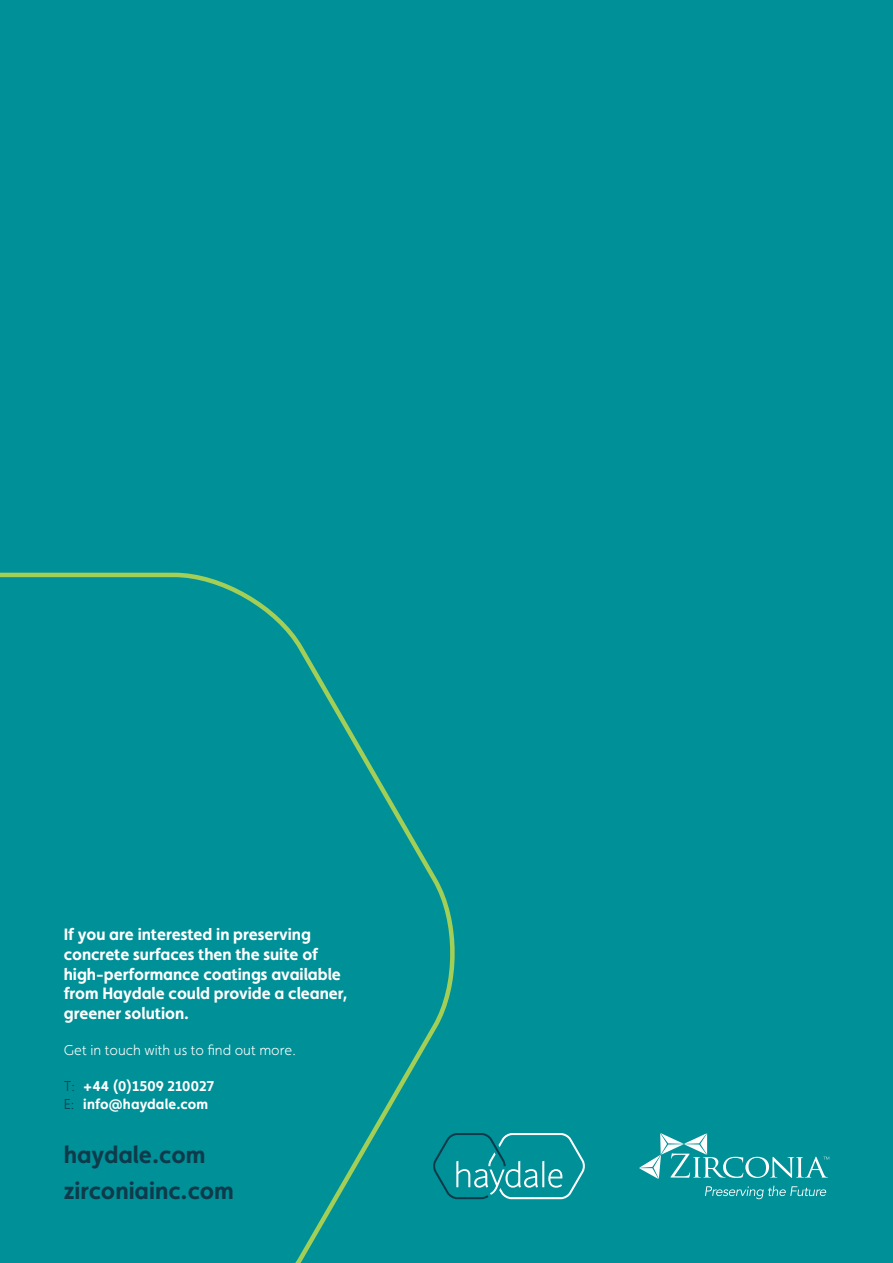
<style>
.page{position:relative;width:893px;height:1263px;background:#009097}
.page>*{position:absolute;margin:0;border:0;box-sizing:border-box;transform-origin:0 0}
.t1{font:700 24px/36px "Faricy New";color:#0e3b4c}
.t2{font:700 16.5px/19.8px "Faricy New";color:#fff}
.t3{font:700 14.25px/18px "Faricy New";letter-spacing:.01em;color:#fff}
.t4{font:300 14.25px "Faricy New";color:#fff}
.s1{font-weight:300;color:#0e3b4c}
</style>
<div class="page">
<svg style="left:0;top:572px;width:464px;height:691px"></svg>
<svg style="left:433px;top:1133px;width:152px;height:66px"></svg>
<svg style="left:639px;top:1133px;width:190px;height:46px"></svg>
<svg style="left:705px;top:1186px;width:121px;height:13px"></svg>
<p class="t2" style="left:64px;top:924px;width:285px">If you are interested in preserving concrete surfaces then the suite of high-performance coatings available from Haydale could provide a cleaner, greener solution.</p>
<p class="t4" style="left:64px;top:1042px;width:234px">Get in touch with us to find out more.</p>
<p class="t3" style="left:64px;top:1077px;width:152px"><span class="s1">T:</span> +44 (0)1509 210027<br><span class="s1">E:</span> info@haydale.com</p>
<h1 class="t1" style="left:64px;top:1136px;width:172px">haydale.com zirconiainc.com</h1>
</div>
